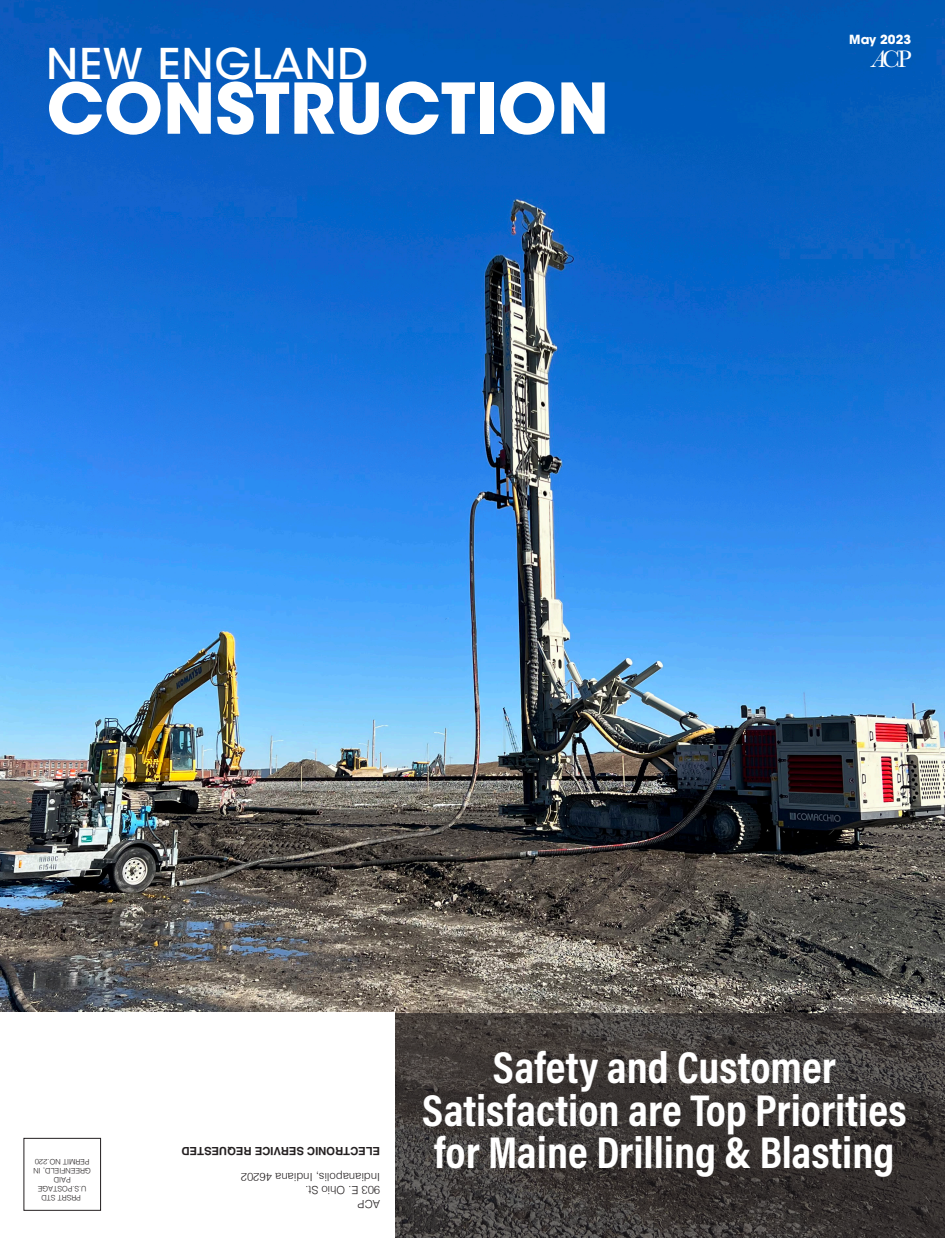
<style>
.page{position:relative;width:945px;height:1238px;background:#fff}
.page>*{position:absolute;margin:0;border:0;box-sizing:border-box;transform-origin:0 0}
.t1{font:700 69.38px "ITC Avant Garde Std";color:#fff}
.t2{font:700 45px/42.5px "Acumin Pro Cond";color:#fff}
.t3{font:500 42.12px "ITC Avant Garde Std";letter-spacing:.03em;color:#fff}
.t4{font:24.62px "Baskerville";color:#fff}
.t5{font:700 12.5px "ITC Avant Garde Std";color:#fff}
.ChangeOfAddress{font:300 11.25px/13.5px "Helvetica";color:#231f20}
.t6{font:700 11.25px "Helvetica";color:#231f20}
.t7{font:300 7.5px "Helvetica";color:#231f20}
.s1{font-style:italic}
</style>
<div class="page">
<img style="left:0;top:0;width:945px;height:1012px">
<svg style="left:395px;top:1012px;width:550px;height:226px;background:#3e3937"></svg>
<div style="left:24px;top:1138px;width:77px;height:72px;border:1px solid #231f20"></div>
<p class="t3" style="left:46px;top:38px;width:323px">NEW ENGLAND</p>
<p class="t1" style="left:46px;top:63px;width:564px">CONSTRUCTION</p>
<p class="t5" style="left:849px;top:32px;width:63px">May 2023</p>
<p class="t4" style="left:872px;top:43px;width:41px"><span class="s1">A</span>CP</p>
<p class="t7" style="left:90px;top:1168px;width:56px;rotate:-180deg">PERMIT NO.220</p>
<p class="t7" style="left:91px;top:1177px;width:59px;rotate:-180deg">GREENFIELD, IN</p>
<p class="t7" style="left:71px;top:1186px;width:19px;rotate:-180deg">PAID</p>
<p class="t7" style="left:87px;top:1195px;width:50px;rotate:-180deg">U.S.POSTAGE</p>
<p class="t7" style="left:81px;top:1204px;width:41px;rotate:-180deg">PRSRT STD</p>
<p class="t6" style="left:380px;top:1157px;width:200px;rotate:-180deg">ELECTRONIC SERVICE REQUESTED</p>
<p class="ChangeOfAddress" style="left:380px;top:1184px;width:141px;rotate:-180deg">Indianapolis, Indiana 46202</p>
<p class="ChangeOfAddress" style="left:380px;top:1211px;width:77px;rotate:-180deg">ACP<br>903 E. Ohio St.</p>
<p class="t2" style="left:493px;top:1045px;width:345px">Safety and Customer</p>
<p class="t2" style="left:422px;top:1088px;width:486px">Satisfaction are Top Priorities for Maine Drilling &amp; Blasting</p>
</div>
